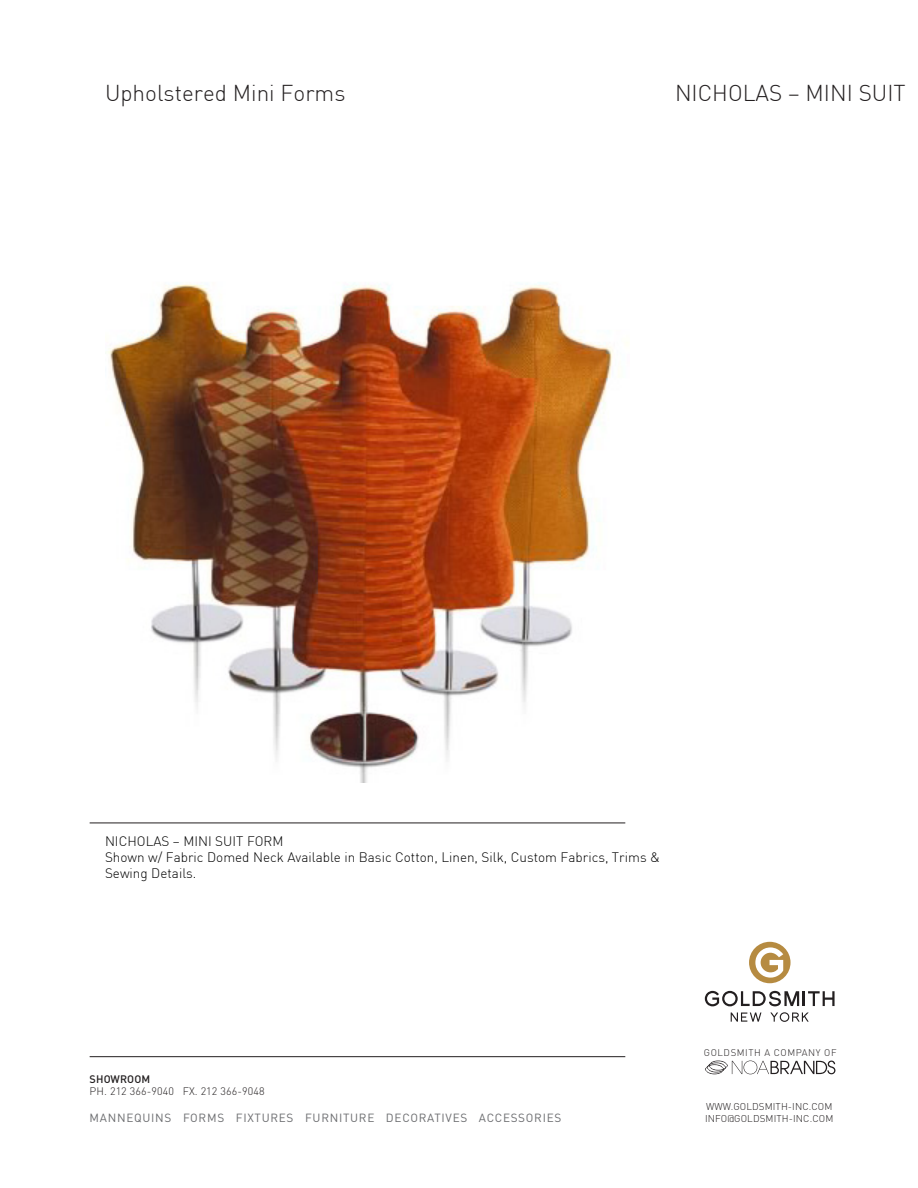
<style>
.page{position:relative;width:918px;height:1188px;background:#fff}
.page>*{position:absolute;margin:0;border:0;box-sizing:border-box;transform-origin:0 0}
.t1{font:300 22.5px "DIN Pro";color:#231f20}
.t2{font:300 13.5px/16.2px "DIN Pro";color:#000}
.t3{font:11.7px "DIN";letter-spacing:.06em;color:#6c6d70}
.t4{font:300 10.8px "DIN";letter-spacing:.01em;color:#231f20}
.t5{font:500 10.8px "DIN";letter-spacing:.01em;color:#231f20}
.t6{font:300 9.75px "DIN";letter-spacing:.01em;color:#231f20}
.t7{font:300 9.6px "DIN";letter-spacing:.06em;color:#231f20}
</style>
<div class="page">
<hr style="left:90px;top:823px;width:535px;height:1px;background:#231f20">
<hr style="left:90px;top:1056px;width:535px;height:1px;background:#231f20">
<div style="left:749px;top:942px;width:42px;height:41px;background:#b68b41;border-radius:50%"></div>
<svg style="left:705px;top:991px;width:130px;height:15px"></svg>
<svg style="left:731px;top:1013px;width:30px;height:9px"></svg>
<svg style="left:770px;top:1012px;width:39px;height:10px"></svg>
<svg style="left:755px;top:947px;width:28px;height:31px"></svg>
<svg style="left:705px;top:1061px;width:130px;height:13px"></svg>
<img style="left:107px;top:282px;width:521px;height:501px">
<h1 class="t1" style="left:105px;top:83px;width:242px">Upholstered Mini Forms</h1>
<h1 class="t1" style="left:675px;top:83px;width:232px">NICHOLAS – MINI SUIT</h1>
<p class="t2" style="left:105px;top:834px;width:557px">NICHOLAS – MINI SUIT FORM<br>Shown w/ Fabric Domed Neck Available in Basic Cotton, Linen, Silk, Custom Fabrics, Trims &amp;<br>Sewing Details.</p>
<p class="t5" style="left:90px;top:1072px;width:62px">SHOWROOM</p>
<p class="t4" style="left:90px;top:1085px;width:177px">PH. 212 366-9040 FX. 212 366-9048</p>
<p class="t3" style="left:90px;top:1110px;width:473px">MANNEQUINS FORMS FIXTURES FURNITURE DECORATIVES ACCESSORIES</p>
<p class="t7" style="left:704px;top:1047px;width:134px">GOLDSMITH A COMPANY OF</p>
<p class="t6" style="left:706px;top:1100px;width:128px">WWW.GOLDSMITH-INC.COM</p>
<p class="t6" style="left:705px;top:1112px;width:130px">INFO@GOLDSMITH-INC.COM</p>
</div>
